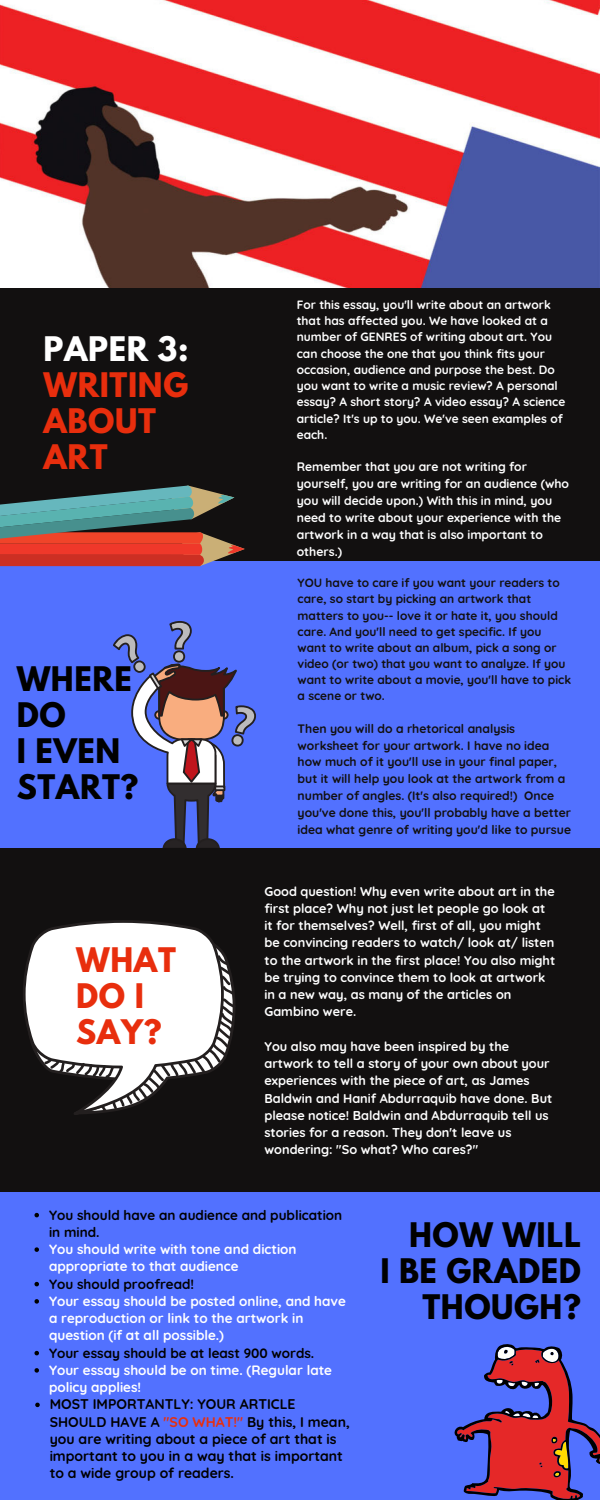
<style>
.page{position:relative;width:600px;height:1500px;background:#5271ff}
.page>*{position:absolute;margin:0;border:0;box-sizing:border-box;transform-origin:0 0}
.t1{font:700 30px/36px "League Spartan";letter-spacing:.02em;color:#000}
.t2{font:700 30px/36px "League Spartan";letter-spacing:.02em;color:#e82e0d}
.t3{font:700 30px "League Spartan";letter-spacing:.02em;color:#fff}
.t4{font:700 14px/17.2px "Quicksand";color:#000}
.t5{font:700 13.5px/17.2px "Quicksand";color:#fff}
.t6{font:700 13.5px/17.2px "Quicksand";color:#000}
.t7{font:700 12.8px/17.2px "Quicksand";color:#fff}
.t8{font:700 12.2px/16.9px "Quicksand";color:#121010}
.t9{font:700 12.2px/16.9px "Quicksand";color:#fff}
.t10{font:700 12px/16.2px "Quicksand";color:#fff}
.t11{font:700 12px/16.2px "Quicksand";color:#121010}
.s1{color:#e82e0d}
</style>
<div class="page">
<div style="left:0;top:288px;width:600px;height:273px;background:#121010"></div>
<svg style="left:0;top:485px;width:245px;height:82px"></svg>
<svg style="left:113px;top:621px;width:143px;height:228px"></svg>
<div style="left:0;top:849px;width:600px;height:343px;background:#121010"></div>
<svg style="left:23px;top:920px;width:201px;height:195px;fill:#fff"></svg>
<svg style="left:44px;top:954px;width:192px;height:158px"></svg>
<img style="left:0;top:0;width:600px;height:288px">
<svg style="left:454px;top:1344px;width:146px;height:156px"></svg>
<svg style="left:34px;top:1213px;width:5px;height:4px"></svg>
<svg style="left:34px;top:1247px;width:5px;height:5px"></svg>
<svg style="left:34px;top:1282px;width:5px;height:4px"></svg>
<svg style="left:34px;top:1299px;width:5px;height:5px"></svg>
<svg style="left:34px;top:1351px;width:5px;height:4px"></svg>
<svg style="left:34px;top:1368px;width:5px;height:5px"></svg>
<svg style="left:35px;top:1403px;width:5px;height:4px"></svg>
<h1 class="t3" style="left:44px;top:334px;width:147px">PAPER 3:</h1>
<h1 class="t2" style="left:44px;top:370px;width:146px">WRITING<br>ABOUT<br>ART</h1>
<h1 class="t1" style="left:17px;top:665px;width:123px">WHERE<br>DO<br>I EVEN<br>START?</h1>
<h1 class="t2" style="left:76px;top:945px;width:101px">WHAT<br>DO I<br>SAY?</h1>
<p class="t10" style="left:297px;top:296px;width:270px">For this essay, you'll write about an artwork that has affected you. We have looked at a number of GENRES of writing about art. You can choose the one that you think fits your occasion, audience and purpose the best. Do you want to write a music review? A personal essay? A short story? A video essay? A science article? It's up to you. We've seen examples of each.</p>
<p class="t9" style="left:297px;top:458px;width:274px">Remember that you are not writing for yourself, you are writing for an audience (who you will decide upon.) With this in mind, you need to write about your experience with the artwork in a way that is also important to others.)</p>
<p class="t11" style="left:298px;top:575px;width:275px">YOU have to care if you want your readers to care, so start by picking an artwork that matters to you-- love it or hate it, you should care. And you'll need to get specific. If you want to write about an album, pick a song or video (or two) that you want to analyze. If you want to write about a movie, you'll have to pick a scene or two.</p>
<p class="t8" style="left:298px;top:720px;width:275px">Then you will do a rhetorical analysis worksheet for your artwork. I have no idea how much of it you'll use in your final paper, but it will help you look at the artwork from a number of angles. (It's also required!) Once you've done this, you'll probably have a better idea what genre of writing you'd like to pursue</p>
<p class="t7" style="left:264px;top:882px;width:292px">Good question! Why even write about art in the first place? Why not just let people go look at it for themselves? Well, first of all, you might be convincing readers to watch/ look at/ listen to the artwork in the first place! You also might be trying to convince them to look at artwork in a new way, as many of the articles on Gambino were.</p>
<p class="t7" style="left:264px;top:1038px;width:289px">You also may have been inspired by the artwork to tell a story of your own about your experiences with the piece of art, as James Baldwin and Hanif Abdurraquib have done. But please notice! Baldwin and Abdurraquib tell us stories for a reason. They don't leave us wondering: "So what? Who cares?"</p>
<p class="t6" style="left:49px;top:1206px;width:295px">You should have an audience and publication in mind.</p>
<p class="t5" style="left:49px;top:1240px;width:249px">You should write with tone and diction appropriate to that audience</p>
<p class="t6" style="left:49px;top:1275px;width:147px">You should proofread!</p>
<p class="t5" style="left:49px;top:1292px;width:299px">Your essay should be posted online, and have a reproduction or link to the artwork in question (if at all possible.)</p>
<p class="t6" style="left:49px;top:1344px;width:267px">Your essay should be at least 900 words.</p>
<p class="t5" style="left:49px;top:1361px;width:285px">Your essay should be on time. (Regular late policy applies!</p>
<p class="t4" style="left:50px;top:1396px;width:302px">MOST IMPORTANTLY: YOUR ARTICLE SHOULD HAVE A <span class="s1">"SO WHAT!"</span> By this, I mean, you are writing about a piece of art that is important to you in a way that is important to a wide group of readers.</p>
<h1 class="t1" style="left:380px;top:1220px;width:202px;text-align:right">HOW WILL<br>I BE GRADED<br>THOUGH?</h1>
</div>
